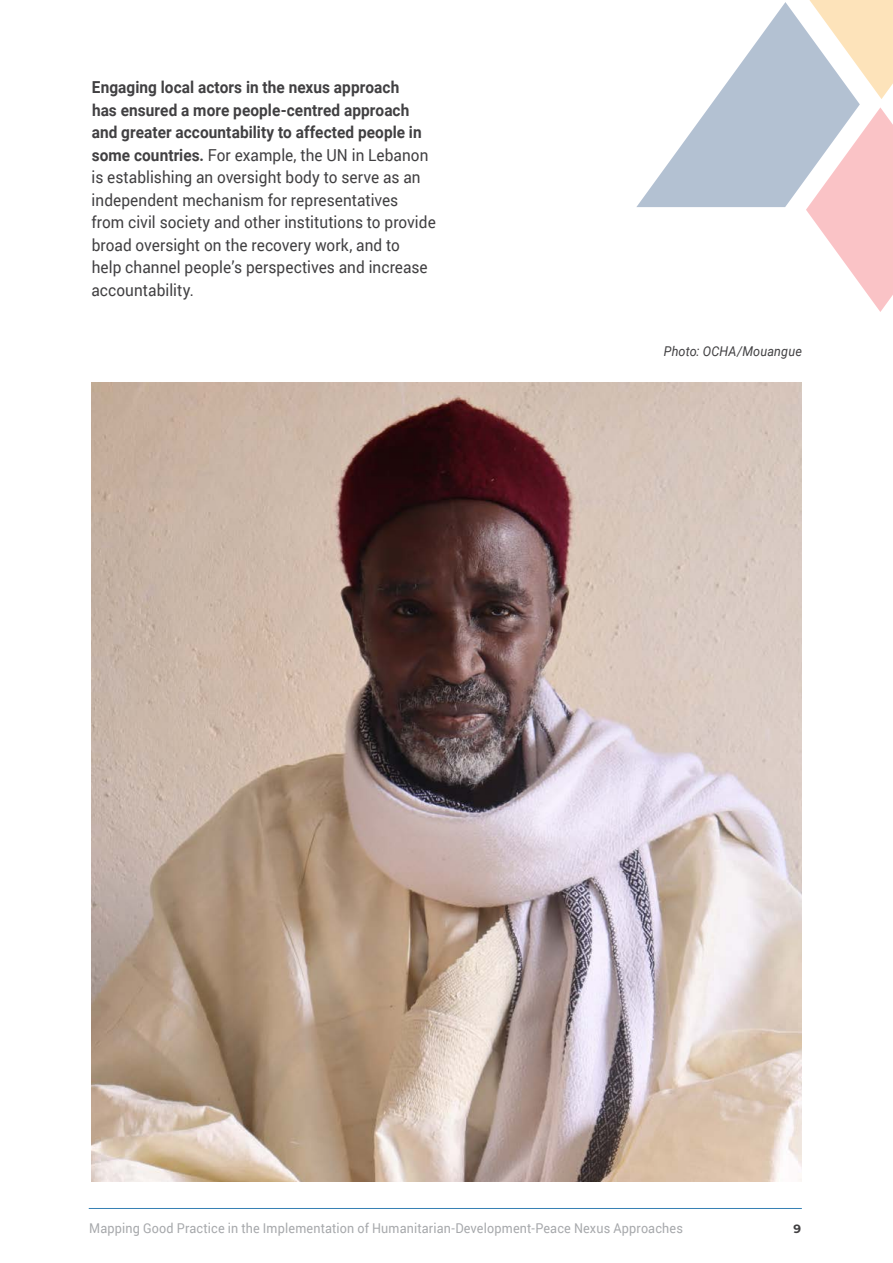
<style>
.page{position:relative;width:893px;height:1263px;background:#fff}
.page>*{position:absolute;margin:0;border:0;box-sizing:border-box;transform-origin:0 0}
.t1{font:16.5px/22.5px "Roboto";letter-spacing:.005em;color:#414042;scale:.93 1}
.t2{font:13.5px "Roboto";letter-spacing:.01em;color:#a7a9ac;scale:.93 1}
.t3{font:italic 13.5px "Roboto";letter-spacing:.015em;color:#414042;scale:.93 1}
.t4{font:700 12px "Montserrat";color:#414042}
.s1{font-weight:700}
</style>
<div class="page">
<hr style="left:89px;top:1208px;width:713px;height:1px;background:#3480b3">
<img style="left:91px;top:382px;width:711px;height:800px">
<svg style="left:806px;top:107px;width:87px;height:205px"></svg>
<svg style="left:636px;top:2px;width:224px;height:205px;fill:#b3c1d2"></svg>
<svg style="left:807px;top:0;width:86px;height:99px"></svg>
<p class="t1" style="left:91px;top:76px;width:372px"><span class="s1">Engaging local actors in the nexus approach<br>has ensured a more people-centred approach and greater accountability to affected people in some countries.</span> For example, the UN in Lebanon is establishing an oversight body to serve as an independent mechanism for representatives<br>from civil society and other institutions to provide broad oversight on the recovery work, and to<br>help channel people’s perspectives and increase accountability.</p>
<p class="t3" style="left:664px;top:341px;width:150px">Photo: OCHA/Mouangue</p>
<p class="t2" style="left:89px;top:1218px;width:640px">Mapping Good Practice in the Implementation of Humanitarian-Development-Peace Nexus Approaches</p>
<p class="t4" style="left:793px;top:1220px;width:9px">9</p>
</div>
